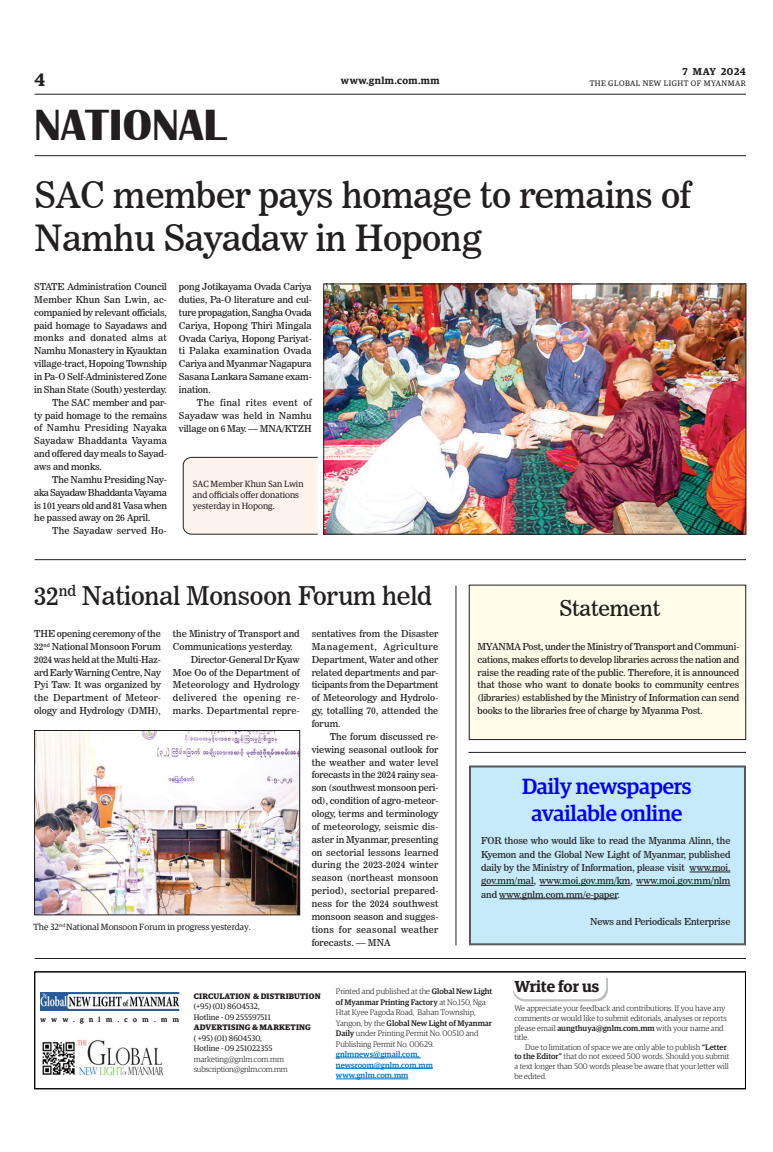
<style>
.page{position:relative;width:773px;height:1152px;background:#fff}
.page>*{position:absolute;margin:0;border:0;box-sizing:border-box;transform-origin:0 0}
.t1{font:700 45px "Britannic";color:#231f20}
._3_Clm_Head_copy{font:36px/43.2px "News 706 BT Roman C";letter-spacing:-.01em;color:#231f20}
._3_Clm_Head_copy-2{font:25.7px "News 706 BT Roman C";letter-spacing:-.01em;color:#231f20}
.Brief_Head{font:500 22px "Guardian Egyp";letter-spacing:-.01em;color:#00f}
._2_Clm_Head{font:21.6px "News 706 BT Roman C";letter-spacing:-.01em;color:#231f20}
.t2{font:600 18px "Guardian Egyp";color:#231f20}
.t3{font:600 16px "Guardian Egyp";letter-spacing:-.005em;color:#231f20}
.t4{font:600 10px "Guardian Egyp";letter-spacing:.04em;color:#231f20}
._2nd_Body{font:9.5px/12.9px "News 706 BT Roman C";letter-spacing:-.005em;color:#231f20;text-align:justify}
.Normal_Para{font:9.5px/12.9px "News 706 BT Roman C";letter-spacing:-.01em;color:#231f20;text-align:justify}
._2nd_Body-2{font:9.5px "News 706 BT Roman C";letter-spacing:.015em;color:#231f20}
.t5{font:9px/10.8px "Guardian Egyp";color:#231f20}
.t6{font:300 8px/9.6px "Guardian Egyp";color:#231f20}
.t7{font:8px "Guardian Egyp";color:#231f20}
.t8{font:500 8px/10.5px "Guardian Egyp";color:#0072bc}
.t9{font:700 8px "Guardian Egyp";letter-spacing:.02em;color:#231f20}
.t10{font:8px "Guardian Egyp";letter-spacing:.06em;color:#231f20}
.t11{font:300 8px "Guardian Egyp";letter-spacing:-.02em;color:#231f20}
.t12{font:7px "Guardian Egyp";letter-spacing:.785em;color:#231f20}
.s1{font-weight:500}
</style>
<div class="page">
<hr style="left:35px;top:94px;width:711px;height:1px;background:#231f20">
<hr style="left:35px;top:155px;width:711px;height:1px;background:#231f20">
<img style="left:42px;top:1040px;width:122px;height:36px">
<hr style="left:336px;top:1058px;width:44px;height:1px;background:#0072bc">
<hr style="left:380px;top:1058px;width:41px;height:1px;background:#0072bc">
<hr style="left:336px;top:1068px;width:97px;height:1px;background:#0072bc">
<hr style="left:336px;top:1079px;width:72px;height:1px;background:#0072bc">
<div style="left:34px;top:971px;width:712px;height:118px;border:1px solid #000"></div>
<svg style="left:513px;top:978px;width:94px;height:23px"></svg>
<img style="left:41px;top:993px;width:138px;height:17px">
<hr style="left:35px;top:958px;width:711px;height:1px;background:#231f20">
<img style="left:325px;top:286px;width:419px;height:246px">
<div style="left:323px;top:284px;width:423px;height:250px;border:1px solid #231f20"></div>
<img style="left:36px;top:732px;width:262px;height:181px">
<div style="left:34px;top:730px;width:266px;height:185px;border:1px solid #231f20"></div>
<hr style="left:35px;top:559px;width:711px;height:1px;background:#231f20">
<div style="left:183px;top:457px;width:135px;height:78px;background:#fdf3ed"></div>
<hr style="left:455px;top:586px;width:1px;height:359px;background:#231f20">
<div style="left:469px;top:585px;width:276px;height:155px;background:#fffde9"></div>
<div style="left:469px;top:585px;width:277px;height:155px;border:1px solid #231f20"></div>
<div style="left:469px;top:766px;width:277px;height:179px;background:#c6eafa;border:2px solid #57585a"></div>
<hr style="left:689px;top:872px;width:41px;height:1px;background:#231f20">
<hr style="left:481px;top:885px;width:52px;height:1px;background:#231f20">
<hr style="left:539px;top:885px;width:91px;height:1px;background:#231f20">
<hr style="left:636px;top:885px;width:94px;height:1px;background:#231f20">
<hr style="left:499px;top:898px;width:118px;height:1px;background:#231f20">
<hr style="left:468px;top:752px;width:278px;height:1px;background:#231f20">
<h3 class="t2" style="left:35px;top:67px;width:12px">4</h3>
<h1 class="t1" style="left:34px;top:100px;width:193px">NATIONAL</h1>
<p class="t4" style="left:682px;top:64px;width:65px">7 MAY 2024</p>
<p class="t4" style="left:341px;top:73px;width:100px">www.gnlm.com.mm</p>
<p class="t10" style="left:589px;top:78px;width:158px">THE GLOBAL NEW LIGHT OF MYANMAR</p>
<p class="_3_Clm_Head_copy" style="left:35px;top:174px;width:657px">SAC member pays homage to remains of<br>Namhu Sayadaw in Hopong</p>
<p class="Normal_Para" style="left:34px;top:280px;width:134px">STATE Administration Council Member Khun San Lwin, ac&shy;companied by relevant officials, paid homage to Sayadaws and monks and donated alms at Namhu Monastery in Kyauktan village-tract, Hopoing Township in Pa-O Self-Administered Zone in Shan State (South) yesterday.</p>
<p class="_2nd_Body" style="left:34px;top:396px;width:134px;text-indent:18px">The SAC member and par&shy;ty paid homage to the remains of Namhu Presiding Nayaka Sayadaw Bhaddanta Vayama and offered day meals to Sayad&shy;aws and monks.</p>
<p class="_2nd_Body" style="left:34px;top:473px;width:134px;text-indent:18px">The Namhu Presiding Nay&shy;aka Sayadaw Bhaddanta Vayama is 101 years old and 81 Vasa when he passed away on 26 April.</p>
<p class="_2nd_Body-2" style="left:52px;top:525px;width:116px">The Sayadaw served Ho-</p>
<p class="_2nd_Body" style="left:179px;top:280px;width:134px">pong Jotikayama Ovada Cariya duties, Pa-O literature and cul&shy;ture propagation, Sangha Ovada Cariya, Hopong Thiri Mingala Ovada Cariya, Hopong Pariyat&shy;ti Palaka examination Ovada Cariya and Myanmar Nagapura Sasana Lankara Samane exam&shy;ination.</p>
<p class="_2nd_Body" style="left:179px;top:396px;width:134px;text-indent:18px">The final rites event of Sayadaw was held in Namhu village on 6 May. — MNA/KTZH</p>
<p class="t5" style="left:193px;top:478px;width:112px">SAC Member Khun San Lwin and officials offer donations yesterday in Hopong.</p>
<p class="_3_Clm_Head_copy-2" style="left:34px;top:580px;width:399px">32<sup>nd</sup> National Monsoon Forum held</p>
<p class="Normal_Para" style="left:34px;top:627px;width:128px">THE opening ceremony of the 32<sup>nd</sup> National Monsoon Forum 2024 was held at the Multi-Haz&shy;ard Early Warning Centre, Nay Pyi Taw. It was organized by the Department of Meteor&shy;ology and Hydrology (DMH),</p>
<p class="Normal_Para" style="left:173px;top:627px;width:128px">the Ministry of Transport and<br>Communications yesterday.</p>
<p class="_2nd_Body" style="left:173px;top:653px;width:128px;text-indent:18px">Director-General Dr Kyaw Moe Oo of the Department of Meteorology and Hydrology delivered the opening re&shy;marks. Departmental repre-</p>
<p class="t5" style="left:33px;top:921px;width:219px">The 32<sup>nd</sup> National Monsoon Forum in progress yesterday.</p>
<p class="_2nd_Body" style="left:312px;top:627px;width:128px">sentatives from the Disaster Management, Agriculture Department, Water and other related departments and par&shy;ticipants from the Department of Meteorology and Hydrolo&shy;gy, totalling 70, attended the forum.</p>
<p class="_2nd_Body" style="left:312px;top:730px;width:128px;text-indent:18px">The forum discussed re&shy;viewing seasonal outlook for the weather and water level forecasts in the 2024 rainy sea&shy;son (southwest monsoon peri&shy;od), condition of agro-meteor&shy;ology, terms and terminology of meteorology, seismic dis&shy;aster in Myanmar, presenting on sectorial lessons learned during the 2023-2024 winter season (northeast monsoon period), sectorial prepared&shy;ness for the 2024 southwest monsoon season and sugges&shy;tions for seasonal weather forecasts. — MNA</p>
<p class="_2_Clm_Head" style="left:559px;top:595px;width:102px">Statement</p>
<p class="Normal_Para" style="left:477px;top:640px;width:263px">MYANMA Post, under the Ministry of Transport and Communi&shy;cations, makes efforts to develop libraries across the nation and raise the reading rate of the public. Therefore, it is announced that those who want to donate books to community centres (libraries) established by the Ministry of Information can send books to the libraries free of charge by Myanma Post.</p>
<p class="Brief_Head" style="left:522px;top:771px;width:171px">Daily newspapers</p>
<p class="Brief_Head" style="left:531px;top:797px;width:152px">available online</p>
<p class="_2nd_Body" style="left:481px;top:834px;width:251px;line-height:13.4px">FOR those who would like to read the Myanma Alinn, the Kyemon and the Global New Light of Myanmar, published daily by the Ministry of Information, please visit www.moi. gov.mm/mal, www.moi.gov.mm/km, www.moi.gov.mm/nlm and www.gnlm.com.mm/e-paper.</p>
<p class="_2nd_Body" style="left:590px;top:915px;width:142px">News and Periodicals Enterprise</p>
<p class="t12" style="left:41px;top:1015px;width:140px">www.gnlm.com.mm</p>
<p class="t9" style="left:194px;top:990px;width:128px">CIRCULATION &amp; DISTRIBUTION</p>
<p class="t7" style="left:194px;top:1001px;width:67px">(+95) (01) 8604532,</p>
<p class="t7" style="left:194px;top:1011px;width:78px">Hotline - 09 255597511</p>
<p class="t9" style="left:194px;top:1021px;width:118px">ADVERTISING &amp; MARKETING</p>
<p class="t7" style="left:194px;top:1032px;width:70px">( +95) (01) 8604530,</p>
<p class="t7" style="left:194px;top:1043px;width:80px">Hotline - 09 251022355</p>
<p class="t6" style="left:194px;top:1054px;width:92px">marketing@gnlm.com.mm</p>
<p class="t11" style="left:194px;top:1064px;width:95px">subscription@gnlm.com.mm</p>
<p class="t6" style="left:336px;top:986px;width:158px;line-height:10.5px">Printed and published at the <span class="s1">Global New Light of Myanmar Printing Factory</span> at No.150, Nga Htat Kyee Pagoda Road, Bahan Township, Yangon, by the <span class="s1">Global New Light of Myanmar Daily</span> under Printing Permit No. 00510 and Publishing Permit No. 00629.</p>
<p class="t8" style="left:336px;top:1048px;width:98px">gnlmnews@gmail.com, newsroom@gnlm.com.mm www.gnlm.com.mm</p>
<p class="t3" style="left:514px;top:975px;width:86px">Write for us</p>
<p class="t6" style="left:514px;top:1003px;width:214px">We appreciate your feedback and contributions. If you have any comments or would like to submit editorials, analyses or reports please email <span class="s1">aungthuya@gnlm.com.mm</span> with your name and title.</p>
<p class="t6" style="left:514px;top:1042px;width:216px;text-indent:11px">Due to limitation of space we are only able to publish <span class="s1">“Letter to the Editor”</span> that do not exceed 500 words. Should you submit a text longer than 500 words please be aware that your letter will be edited.</p>
</div>
